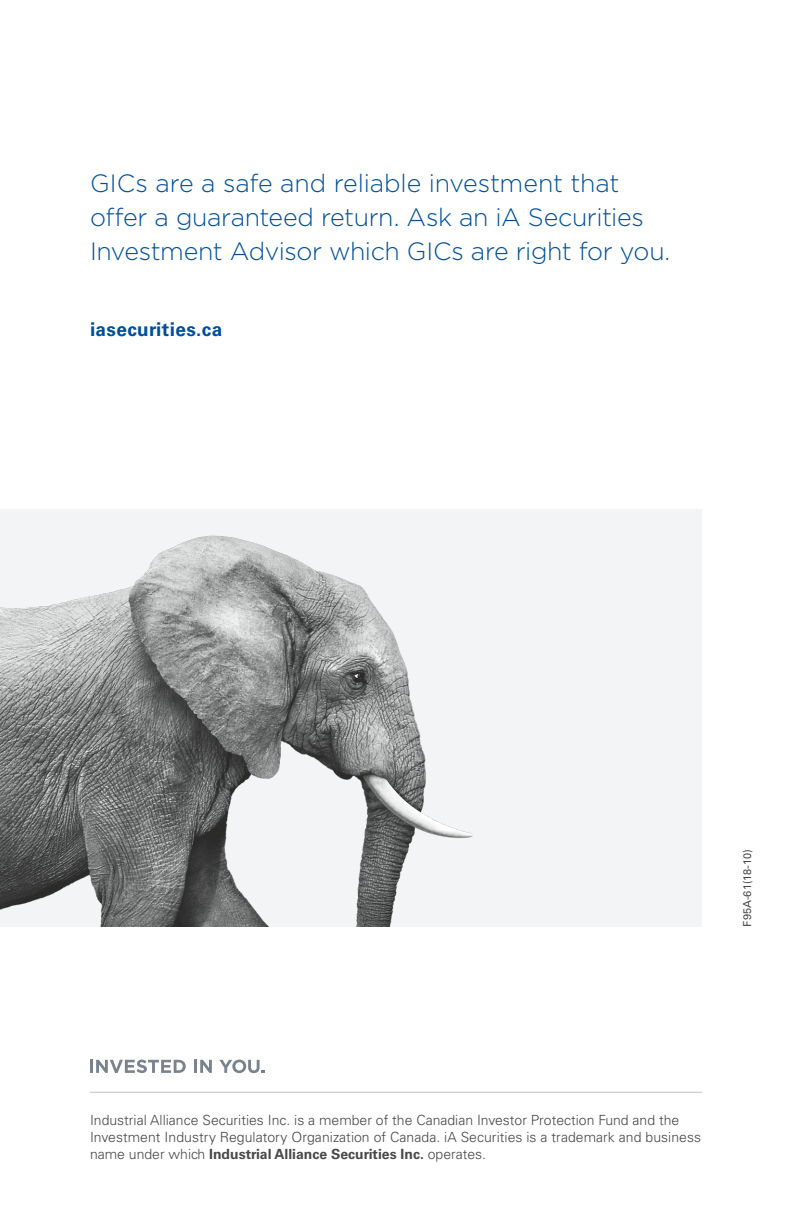
<style>
.page{position:relative;width:792px;height:1224px;background:#fff}
.page>*{position:absolute;margin:0;border:0;box-sizing:border-box;transform-origin:0 0}
.t1{font:300 25px/34px "Gotham";letter-spacing:-.015em;color:#004f9a}
.t2{font:700 19px "Univers";letter-spacing:.02em;color:#004f9a}
.t3{font:300 14px/17px "Univers";color:#474847}
.t4{font:11px "Univers";color:#474847}
.s1{font-weight:700}
</style>
<div class="page">
<svg style="left:90px;top:1060px;width:96px;height:13px"></svg>
<svg style="left:194px;top:1060px;width:18px;height:13px"></svg>
<svg style="left:219px;top:1060px;width:46px;height:13px"></svg>
<hr style="left:90px;top:1092px;width:612px;height:1px;background:#c0c1c2">
<img style="left:0;top:509px;width:702px;height:418px">
<h1 class="t1" style="left:90px;top:166px;width:582px">GICs are a safe and reliable investment that offer a guaranteed return. Ask an iA Securities<br>Investment Advisor which GICs are right for you.</h1>
<h2 class="t2" style="left:90px;top:319px;width:134px">iasecurities.ca</h2>
<p class="t4" style="left:741px;top:927px;width:78px;rotate:-90deg">F95A-61(18-10)</p>
<p class="t3" style="left:90px;top:1112px;width:613px">Industrial Alliance Securities Inc. is a member of the Canadian Investor Protection Fund and the<br>Investment Industry Regulatory Organization of Canada. iA Securities is a trademark and business name under which <span class="s1">Industrial Alliance Securities Inc.</span> operates.</p>
</div>
